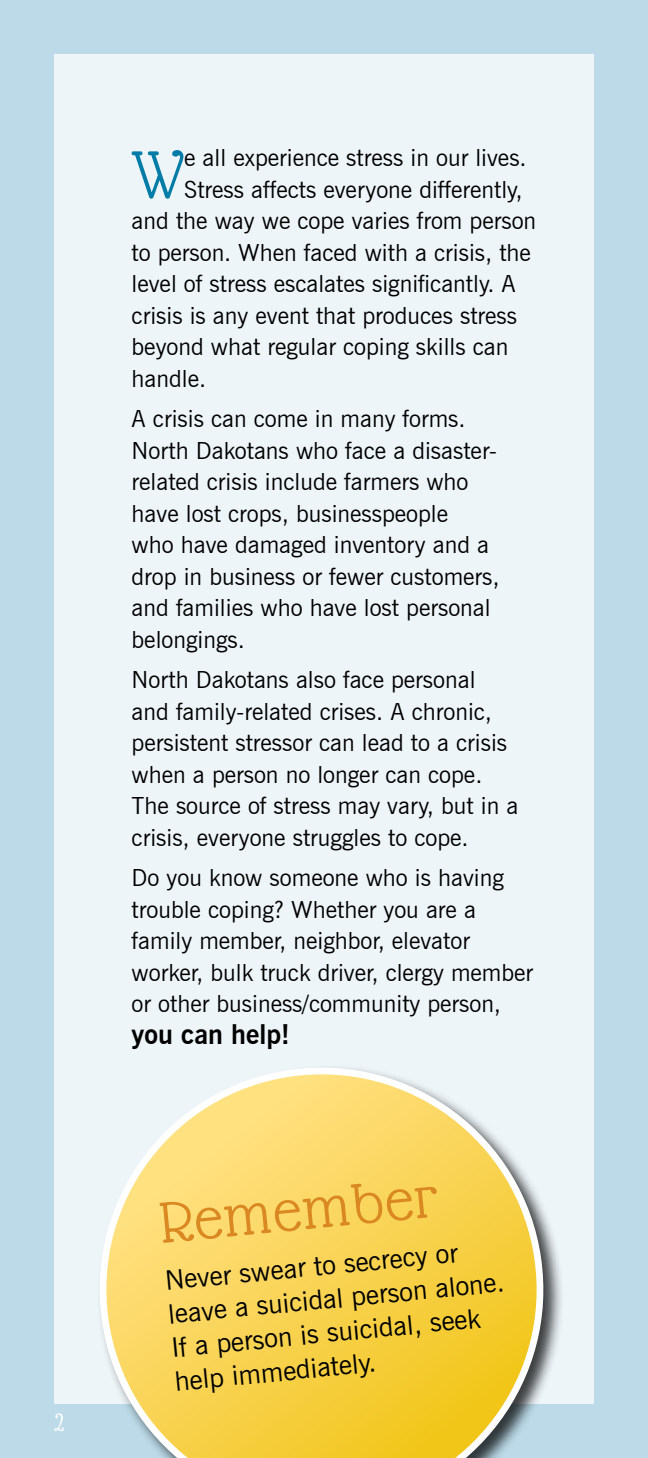
<style>
.page{position:relative;width:648px;height:1458px;background:#bcdae8}
.page>*{position:absolute;margin:0;border:0;box-sizing:border-box;transform-origin:0 0}
.t1{font:72.9px "Glass Antiqua";color:#007ca6}
.t2{font:63px "Glass Antiqua";color:#da8922;scale:1.1 1}
.t3{font:27px/33.8px "News Gothic BT";color:#000}
.t4{font:700 27px "News Gothic BT";color:#000}
.t5{font:27px "Glass Antiqua";color:#fff}
.t6{font:23.62px/31.5px "News Gothic BT";color:#000}
</style>
<div class="page">
<div style="left:54px;top:54px;width:540px;height:1350px;background:#eef5f9"></div>
<div style="left:97px;top:1064px;width:468px;height:394px;background:#000;opacity:.75"></div>
<svg style="left:97px;top:1064px;width:458px;height:394px"></svg>
<hr style="left:647px;top:1188px;width:1px;height:92px;background:#7fb3cb">
<p class="t5" style="left:54px;top:1409px;width:12px">2</p>
<h1 class="t1" style="left:131px;top:137px;width:55px">W</h1>
<p class="t6" style="left:184px;top:142px;width:344px">e all experience stress in our lives.</p>
<p class="t6" style="left:184px;top:174px;width:340px">Stress affects everyone differently,</p>
<p class="t6" style="left:132px;top:205px;width:406px">and the way we cope varies from person</p>
<p class="t6" style="left:132px;top:237px;width:401px">to person. When faced with a crisis, the</p>
<p class="t6" style="left:132px;top:268px;width:386px">level of stress escalates significantly. A</p>
<p class="t6" style="left:132px;top:300px;width:387px">crisis is any event that produces stress</p>
<p class="t6" style="left:132px;top:331px;width:378px">beyond what regular coping skills can</p>
<p class="t6" style="left:132px;top:363px;width:76px">handle.</p>
<p class="t6" style="left:132px;top:403px;width:370px">A crisis can come in many forms.<br>North Dakotans who face a disaster&shy;related crisis include farmers who have lost crops, businesspeople<br>who have damaged inventory and a drop in business or fewer customers, and families who have lost personal belongings.</p>
<p class="t6" style="left:132px;top:664px;width:388px">North Dakotans also face personal and family-related crises. A chronic, persistent stressor can lead to a crisis when a person no longer can cope.<br>The source of stress may vary, but in a crisis, everyone struggles to cope.</p>
<p class="t6" style="left:132px;top:862px;width:403px">Do you know someone who is having trouble coping? Whether you are a family member, neighbor, elevator worker, bulk truck driver, clergy member or other business/community person,</p>
<p class="t4" style="left:132px;top:1018px;width:160px">you can help!</p>
<h2 class="t2" style="left:157px;top:1190px;width:255px;rotate:-5deg">Remember</h2>
<p class="t3" style="left:164px;top:1262px;width:339px;rotate:-5deg">Never swear to secrecy or leave a suicidal person alone.<br>If a person is suicidal, seek help immediately.</p>
</div>
